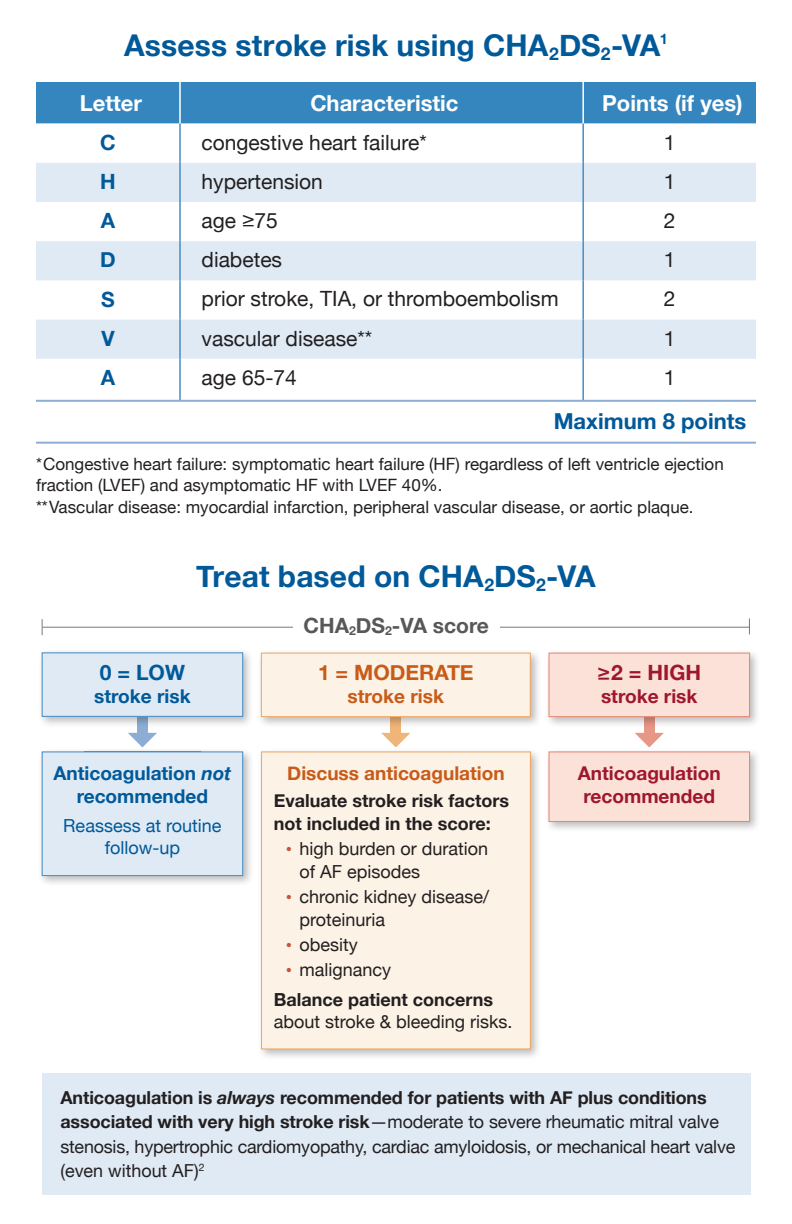
<style>
.page{position:relative;width:792px;height:1224px;background:#fff}
.page>*{position:absolute;margin:0;border:0;box-sizing:border-box;transform-origin:0 0}
.Heading_2{font:700 30px "Helvetica Neue";letter-spacing:.005em;color:#005999}
.Reference_copy{font:700 22px "Helvetica Neue";color:#fff}
.Reference_copy-2{font:700 22px "Helvetica Neue";color:#005999}
.Reference_copy-3{font:21px "Helvetica Neue";color:#231f20}
.Body_copy__blue{font:700 21px "Helvetica Neue";color:#57585a}
.Body_copy__blue-2{font:700 21px "Helvetica Neue";color:#c85b18}
.Reference_copy-4{font:700 21px "Helvetica Neue";color:#005999}
.Body_copy__blue-3{font:700 21px "Helvetica Neue";color:#9e172e}
.Body_copy__blue-4{font:700 21px "Helvetica Neue";color:#005999}
.Body_copy__blue-5{font:700 19px/23px "Helvetica Neue";color:#005999;text-align:center}
.Body_copy__blue-6{font:700 19px/23px "Helvetica Neue";color:#9e172e}
.Body_copy__blue-7{font:700 19px "Helvetica Neue";color:#c85b18}
.Head_3{font:18px/24.4px "Helvetica Neue";letter-spacing:-.01em;color:#231f20}
.Body_copy__blue-8{font:18px/22.8px "Helvetica Neue";color:#231f20}
.Body_copy__blue-9{font:700 18px/22.8px "Helvetica Neue";color:#231f20}
.Body_copy__blue-10{font:18px/22.8px "Helvetica Neue";color:#005999;text-align:center}
.Body_copy__blue-11{font:700 17.8px "Helvetica Neue";color:#005999}
.Footnote_copy{font:17px/21px "Helvetica Neue";color:#231f20}
.s1{font-style:italic}
.s2{font-weight:700;font-size:19.6px;color:#c7533b}
.s3{font-weight:700}
.s4{font-weight:700;font-style:italic}
</style>
<div class="page">
<div style="left:36px;top:82px;width:720px;height:42px;background:#3586be"></div>
<svg style="left:36px;top:163px;width:720px;height:196px;fill:#dfeaf5"></svg>
<hr style="left:582px;top:82px;width:2px;height:42px;background:#fff">
<hr style="left:179px;top:82px;width:2px;height:42px;background:#fff">
<hr style="left:179px;top:124px;width:2px;height:39px;background:#4a8dc2">
<hr style="left:582px;top:124px;width:2px;height:39px;background:#4a8dc2">
<hr style="left:179px;top:163px;width:2px;height:39px;background:#4a8dc2">
<hr style="left:582px;top:163px;width:2px;height:39px;background:#4a8dc2">
<hr style="left:179px;top:202px;width:2px;height:39px;background:#4a8dc2">
<hr style="left:582px;top:202px;width:2px;height:39px;background:#4a8dc2">
<hr style="left:179px;top:241px;width:2px;height:39px;background:#4a8dc2">
<hr style="left:582px;top:241px;width:2px;height:39px;background:#4a8dc2">
<hr style="left:179px;top:280px;width:2px;height:40px;background:#4a8dc2">
<hr style="left:582px;top:280px;width:2px;height:40px;background:#4a8dc2">
<hr style="left:179px;top:320px;width:2px;height:39px;background:#4a8dc2">
<hr style="left:582px;top:320px;width:2px;height:39px;background:#4a8dc2">
<hr style="left:179px;top:359px;width:2px;height:42px;background:#4a8dc2">
<hr style="left:582px;top:359px;width:2px;height:42px;background:#4a8dc2">
<hr style="left:36px;top:400px;width:720px;height:2px;background:#8caed5">
<hr style="left:36px;top:442px;width:720px;height:2px;background:#8caed5">
<div style="left:42px;top:1074px;width:708px;height:121px;background:#dfeaf5"></div>
<div style="left:391px;top:691px;width:10px;height:42px;background:#f0b578"></div>
<svg style="left:381px;top:733px;width:29px;height:15px"></svg>
<div style="left:257px;top:748px;width:285px;height:312px;background:#231f20;opacity:.3"></div>
<div style="left:262px;top:752px;width:268px;height:297px;background:#fcf2e6"></div>
<div style="left:261px;top:751px;width:270px;height:298px;border:1px solid #efa865"></div>
<div style="left:545px;top:748px;width:216px;height:85px;background:#231f20;opacity:.3"></div>
<div style="left:549px;top:752px;width:201px;height:70px;background:#fbe1d7"></div>
<div style="left:548px;top:751px;width:202px;height:71px;border:1px solid #e48976"></div>
<div style="left:38px;top:748px;width:216px;height:139px;background:#231f20;opacity:.3"></div>
<div style="left:42px;top:752px;width:201px;height:124px;background:#dfeaf5"></div>
<div style="left:42px;top:751px;width:201px;height:125px;border:1px solid #4a8dc2"></div>
<div style="left:137px;top:691px;width:10px;height:42px;background:#8caed5"></div>
<svg style="left:128px;top:733px;width:29px;height:15px"></svg>
<div style="left:644px;top:691px;width:10px;height:42px;background:#e79786"></div>
<svg style="left:635px;top:733px;width:29px;height:15px"></svg>
<div style="left:257px;top:649px;width:285px;height:79px;background:#231f20;opacity:.3"></div>
<div style="left:261px;top:653px;width:269px;height:64px;background:#fcf2e6"></div>
<div style="left:261px;top:653px;width:270px;height:64px;border:1px solid #efa865"></div>
<div style="left:545px;top:649px;width:216px;height:79px;background:#231f20;opacity:.3"></div>
<div style="left:549px;top:653px;width:201px;height:64px;background:#fbe1d7"></div>
<div style="left:548px;top:653px;width:202px;height:64px;border:1px solid #e48976"></div>
<div style="left:38px;top:649px;width:216px;height:79px;background:#231f20;opacity:.3"></div>
<div style="left:42px;top:653px;width:201px;height:63px;background:#dfeaf5"></div>
<div style="left:42px;top:652px;width:201px;height:65px;border:1px solid #4a8dc2"></div>
<hr style="left:42px;top:627px;width:708px;height:1px;background:#76787b">
<svg style="left:42px;top:619px;width:1px;height:16px"></svg>
<svg style="left:749px;top:618px;width:1px;height:16px"></svg>
<div style="left:293px;top:612px;width:206px;height:28px;background:#fff"></div>
<p class="Heading_2" style="left:124px;top:22px;width:545px">Assess stroke risk using CHA<sub>2</sub>DS<sub>2</sub>-VA<sup>1</sup></p>
<p class="Reference_copy" style="left:80px;top:86px;width:64px">Letter</p>
<p class="Reference_copy" style="left:310px;top:86px;width:150px">Characteristic</p>
<p class="Reference_copy" style="left:602px;top:86px;width:142px">Points (if yes)</p>
<p class="Reference_copy-4" style="left:100px;top:126px;width:17px">C</p>
<p class="Reference_copy-3" style="left:202px;top:127px;width:227px">congestive heart failure*</p>
<p class="Reference_copy-3" style="left:664px;top:127px;width:13px">1</p>
<p class="Reference_copy-4" style="left:100px;top:165px;width:17px">H</p>
<p class="Reference_copy-3" style="left:202px;top:166px;width:123px">hypertension</p>
<p class="Reference_copy-3" style="left:664px;top:166px;width:13px">1</p>
<p class="Reference_copy-4" style="left:101px;top:204px;width:16px">A</p>
<p class="Reference_copy-3" style="left:202px;top:205px;width:78px">age ≥75</p>
<p class="Reference_copy-3" style="left:664px;top:205px;width:13px">2</p>
<p class="Reference_copy-4" style="left:100px;top:243px;width:17px">D</p>
<p class="Reference_copy-3" style="left:202px;top:245px;width:82px">diabetes</p>
<p class="Reference_copy-3" style="left:664px;top:245px;width:13px">1</p>
<p class="Reference_copy-4" style="left:101px;top:283px;width:15px">S</p>
<p class="Reference_copy-3" style="left:202px;top:284px;width:359px">prior stroke, TIA, or thromboembolism</p>
<p class="Reference_copy-3" style="left:664px;top:284px;width:13px">2</p>
<p class="Reference_copy-4" style="left:101px;top:322px;width:15px">V</p>
<p class="Reference_copy-3" style="left:202px;top:323px;width:172px">vascular disease**</p>
<p class="Reference_copy-3" style="left:664px;top:323px;width:13px">1</p>
<p class="Reference_copy-4" style="left:101px;top:361px;width:16px">A</p>
<p class="Reference_copy-3" style="left:202px;top:362px;width:97px">age 65-74</p>
<p class="Reference_copy-3" style="left:664px;top:362px;width:13px">1</p>
<p class="Reference_copy-2" style="left:554px;top:404px;width:194px">Maximum 8 points</p>
<p class="Footnote_copy" style="left:36px;top:455px;width:689px">*Congestive heart failure: symptomatic heart failure (HF) regardless of left ventricle ejection fraction (LVEF) and asymptomatic HF with LVEF 40%.</p>
<p class="Footnote_copy" style="left:36px;top:498px;width:659px">**Vascular disease: myocardial infarction, peripheral vascular disease, or aortic plaque.</p>
<p class="Heading_2" style="left:196px;top:553px;width:401px">Treat based on CHA<sub>2</sub>DS<sub>2</sub>-VA</p>
<p class="Body_copy__blue-4" style="left:100px;top:656px;width:87px">0 = LOW</p>
<p class="Body_copy__blue-5" style="left:94px;top:685px;width:98px">stroke risk</p>
<p class="Body_copy__blue-5" style="left:53px;top:762px;width:179px">Anticoagulation <span class="s1">not </span>recommended</p>
<p class="Body_copy__blue-10" style="left:63px;top:815px;width:160px">Reassess at routine follow-up</p>
<p class="Body_copy__blue-11" style="left:120px;top:781px;width:46px">None</p>
<p class="Body_copy__blue" style="left:304px;top:609px;width:187px">CHA<sub>2</sub>DS<sub>2</sub>-VA score</p>
<p class="Body_copy__blue-2" style="left:318px;top:656px;width:157px">1 = MODERATE</p>
<p class="Body_copy__blue-7" style="left:348px;top:681px;width:98px">stroke risk</p>
<p class="Body_copy__blue-7" style="left:287px;top:758px;width:219px">Discuss anticoagulation</p>
<p class="Body_copy__blue-9" style="left:274px;top:790px;width:237px">Evaluate stroke risk factors not included in the score:</p>
<p class="Body_copy__blue-8" style="left:299px;top:839px;width:190px;text-indent:-14px"><span class="s2">•</span> high burden or duration of AF episodes</p>
<p class="Body_copy__blue-8" style="left:299px;top:887px;width:191px;text-indent:-14px"><span class="s2">•</span> chronic kidney disease/ proteinuria</p>
<p class="Body_copy__blue-8" style="left:285px;top:934px;width:74px"><span class="s2">•</span> obesity</p>
<p class="Body_copy__blue-8" style="left:285px;top:960px;width:107px"><span class="s2">•</span> malignancy</p>
<p class="Body_copy__blue-8" style="left:274px;top:989px;width:240px"><span class="s3">Balance patient concerns </span>about stroke &amp; bleeding risks.</p>
<p class="Body_copy__blue-3" style="left:598px;top:656px;width:105px">≥2 = HIGH</p>
<p class="Body_copy__blue-6" style="left:601px;top:685px;width:98px">stroke risk</p>
<p class="Body_copy__blue-6" style="left:578px;top:762px;width:144px">Anticoagulation recommended</p>
<p class="Head_3" style="left:60px;top:1086px;width:676px"><span class="s3">Anticoagulation is</span> <span class="s4">always</span> <span class="s3">recommended for patients with AF plus conditions associated with very high stroke risk</span>—moderate to severe rheumatic mitral valve stenosis, hypertrophic cardiomyopathy, cardiac amyloidosis, or mechanical heart valve (even without AF)<sup>2</sup></p>
</div>
